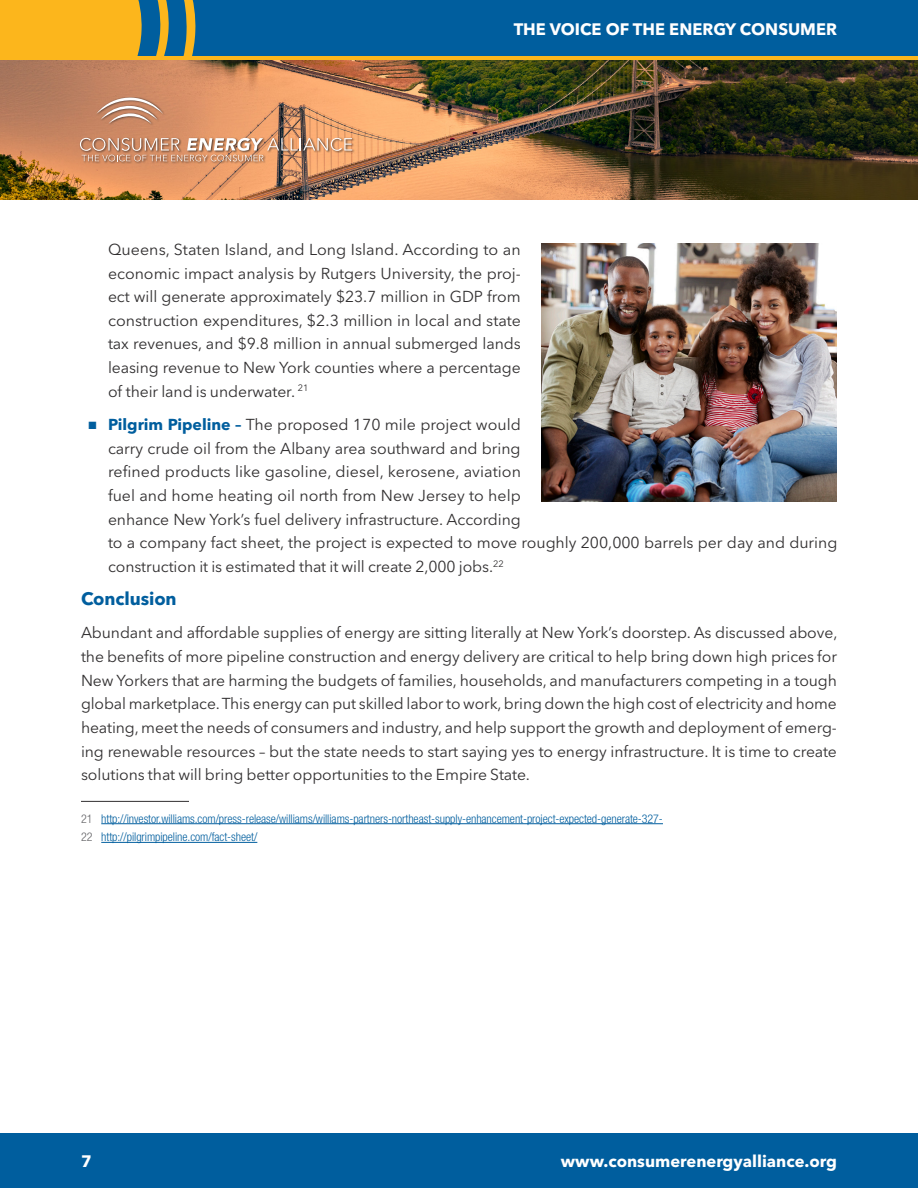
<style>
.page{position:relative;width:918px;height:1188px;background:#fff}
.page>*{position:absolute;margin:0;border:0;box-sizing:border-box;transform-origin:0 0}
.Subtitle{font:700 18px "Avenir Next LT Pro";letter-spacing:-.005em;color:#005e9e}
.t1{font:700 16.5px "Avenir Next LT Pro";color:#fff}
.paragraph{font:15.75px/23.7px "Avenir Next LT Pro";letter-spacing:-.005em;color:#312f30;text-align:justify}
.Footnote_text{font:300 condensed 12px "Helvetica Neue LT Std";letter-spacing:-.005em;color:#005e9e}
.s1{font-family:"Arial";color:#005e9e}
.s2{font-weight:700;color:#005e9e}
.s3{color:#636366}
</style>
<div class="page">
<img style="left:0;top:60px;width:918px;height:139px">
<div style="left:3px;top:0;width:915px;height:58px;background:#005e9e"></div>
<div style="left:0;top:0;width:142px;height:56px;background:#fcb61c"></div>
<svg style="left:156px;top:0;width:13px;height:56px"></svg>
<svg style="left:183px;top:0;width:13px;height:56px"></svg>
<div style="left:0;top:1133px;width:918px;height:55px;background:#005e9e"></div>
<hr style="left:0;top:56px;width:918px;height:4px;background:#fcb61c">
<div style="left:79px;top:97px;width:276px;height:67px;background:#231f20;opacity:.75"></div>
<svg style="left:80px;top:138px;width:272px;height:23px;background:#cf9e7f"></svg>
<svg style="left:96px;top:98px;width:67px;height:26px;background:#c9987e"></svg>
<hr style="left:81px;top:801px;width:108px;height:1px;background:#312f30">
<hr style="left:101px;top:823px;width:562px;height:1px;background:#005e9e">
<hr style="left:101px;top:842px;width:156px;height:1px;background:#005e9e">
<img style="left:541px;top:243px;width:296px;height:258px">
<p class="t1" style="left:514px;top:19px;width:325px">THE VOICE OF THE ENERGY CONSUMER</p>
<p class="paragraph" style="left:108px;top:238px;width:415px">Queens, Staten Island, and Long Island. According to an economic impact analysis by Rutgers University, the proj&shy;ect will generate approximately $23.7 million in GDP from construction expenditures, $2.3 million in local and state tax revenues, and $9.8 million in annual submerged lands leasing revenue to New York counties where a percentage of their land is underwater. <sup>21</sup></p>
<p class="paragraph" style="left:108px;top:413px;width:731px;text-align:left;text-indent:-20px"><span class="s1">■</span> <span class="s2">Pilgrim Pipeline –</span> The proposed 170 mile project would<br>carry crude oil from the Albany area southward and bring<br>refined products like gasoline, diesel, kerosene, aviation<br>fuel and home heating oil north from New Jersey to help<br>enhance New York’s fuel delivery infrastructure. According<br>to a company fact sheet, the project is expected to move roughly 200,000 barrels per day and during construction it is estimated that it will create 2,000 jobs.<sup>22</sup></p>
<p class="Subtitle" style="left:81px;top:588px;width:97px">Conclusion</p>
<p class="paragraph" style="left:81px;top:621px;width:758px">Abundant and affordable supplies of energy are sitting literally at New York’s doorstep. As discussed above, the benefits of more pipeline construction and energy delivery are critical to help bring down high prices for New Yorkers that are harming the budgets of families, households, and manufacturers competing in a tough global marketplace. This energy can put skilled labor to work, bring down the high cost of electricity and home heating, meet the needs of consumers and industry, and help support the growth and deployment of emerg&shy;ing renewable resources – but the state needs to start saying yes to energy infrastructure. It is time to create solutions that will bring better opportunities to the Empire State.</p>
<p class="Footnote_text" style="left:81px;top:811px;width:583px"><span class="s3">21</span> http://investor.williams.com/press-release/williams/williams-partners-northeast-supply-enhancement-project-expected-generate-327-</p>
<p class="Footnote_text" style="left:81px;top:830px;width:178px"><span class="s3">22</span> http://pilgrimpipeline.com/fact-sheet/</p>
<p class="t1" style="left:81px;top:1151px;width:12px">7</p>
<p class="t1" style="left:561px;top:1151px;width:278px">www.consumerenergyalliance.org</p>
</div>
